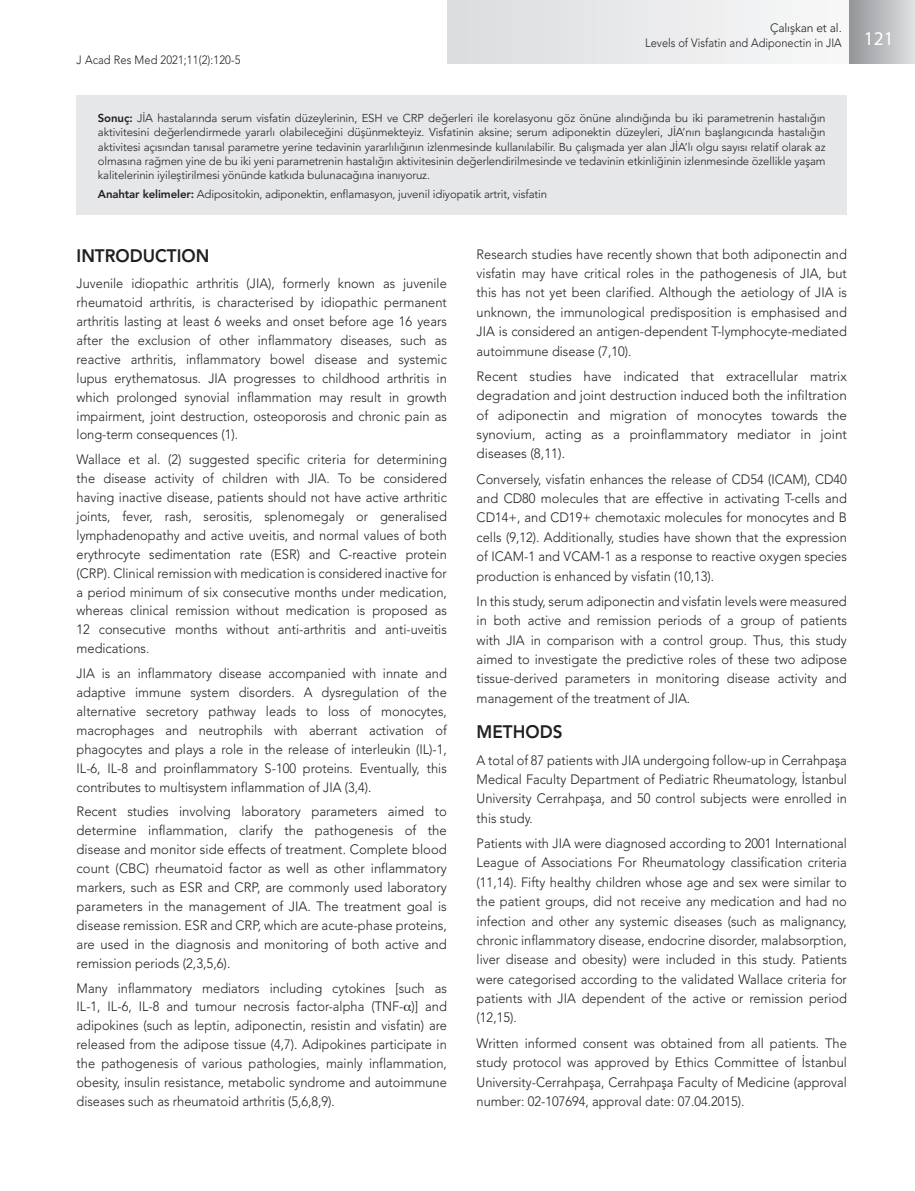
<style>
.page{position:relative;width:915px;height:1191px;background:#fff}
.page>*{position:absolute;margin:0;border:0;box-sizing:border-box;transform-origin:0 0}
.t1{font:19.5px "Myriad Hebrew";color:#fff}
.ARA-BASLIK{font:800 18px "Avenir LT Std";color:#231f20;scale:.95 1}
.YAZI{font:300 13.5px/18.9px "Avenir LT Std";color:#231f20;text-align:justify;scale:.95 1}
.YAZI-2{font:300 13.5px/18.9px "Avenir LT Std";color:#231f20;text-align:justify}
.YAZI-3{font:300 13.5px/19.4px "Avenir LT Std";color:#231f20;text-align:justify;scale:.96 1}
.t2{font:300 12px/14.4px "Avenir LT Std";color:#231f20;text-align:right}
.t3{font:300 12px "Avenir LT Std";color:#231f20;scale:.92 1}
.ÖZET{font:300 11.4px/14.4px "Avenir LT Std";letter-spacing:-.01em;color:#231f20;text-align:justify}
.s1{font-weight:800}
</style>
<div class="page">
<div style="left:448px;top:0;width:466px;height:64px;background:linear-gradient(to bottom,#eaeaec,#eaeaec)"></div>
<div style="left:849px;top:0;width:65px;height:64px;background:linear-gradient(to right,#939498,#dfe0e2)"></div>
<div style="left:77px;top:96px;width:769px;height:119px;background:#e6e7e9"></div>
<p class="t3" style="left:77px;top:53px;width:180px">J Acad Res Med 2021;11(2):120-5</p>
<p class="t2" style="left:645px;top:21px;width:198px">Çalışkan et al.<br>Levels of Visfatin and Adiponectin in JIA</p>
<p class="ÖZET" style="left:98px;top:111px;width:729px"><span class="s1">Sonuç:</span> JİA hastalarında serum visfatin düzeylerinin, ESH ve CRP değerleri ile korelasyonu göz önüne alındığında bu iki parametrenin hastalığın aktivitesini değerlendirmede yararlı olabileceğini düşünmekteyiz. Visfatinin aksine; serum adiponektin düzeyleri, JİA’nın başlangıcında hastalığın aktivitesi açısından tanısal parametre yerine tedavinin yararlılığının izlenmesinde kullanılabilir. Bu çalışmada yer alan JİA’lı olgu sayısı relatif olarak az olmasına rağmen yine de bu iki yeni parametrenin hastalığın aktivitesinin değerlendirilmesinde ve tedavinin etkinliğinin izlenmesinde özellikle yaşam kalitelerinin iyileştirilmesi yönünde katkıda bulunacağına inanıyoruz.</p>
<p class="ÖZET" style="left:98px;top:187px;width:450px"><span class="s1">Anahtar kelimeler:</span> Adipositokin, adiponektin, enflamasyon, juvenil idiyopatik artrit, visfatin</p>
<h1 class="t1" style="left:863px;top:28px;width:32px">121</h1>
<p class="ARA-BASLIK" style="left:77px;top:245px;width:141px">INTRODUCTION</p>
<p class="YAZI" style="left:77px;top:274px;width:391px">Juvenile idiopathic arthritis (JIA), formerly known as juvenile rheumatoid arthritis, is characterised by idiopathic permanent arthritis lasting at least 6 weeks and onset before age 16 years after the exclusion of other inflammatory diseases, such as reactive arthritis, inflammatory bowel disease and systemic lupus erythematosus. JIA progresses to childhood arthritis in which prolonged synovial inflammation may result in growth impairment, joint destruction, osteoporosis and chronic pain as long-term consequences (1).</p>
<p class="YAZI" style="left:77px;top:450px;width:391px">Wallace et al. (2) suggested specific criteria for determining the disease activity of children with JIA. To be considered having inactive disease, patients should not have active arthritic joints, fever, rash, serositis, splenomegaly or generalised lymphadenopathy and active uveitis, and normal values of both erythrocyte sedimentation rate (ESR) and C-reactive protein (CRP). Clinical remission with medication is considered inactive for a period minimum of six consecutive months under medication, whereas clinical remission without medication is proposed as 12 consecutive months without anti-arthritis and anti-uveitis medications.</p>
<p class="YAZI" style="left:77px;top:664px;width:391px">JIA is an inflammatory disease accompanied with innate and adaptive immune system disorders. A dysregulation of the alternative secretory pathway leads to loss of monocytes, macrophages and neutrophils with aberrant activation of phagocytes and plays a role in the release of interleukin (IL)-1, IL-6, IL-8 and proinflammatory S-100 proteins. Eventually, this contributes to multisystem inflammation of JIA (3,4).</p>
<p class="YAZI-2" style="left:77px;top:802px;width:371px">Recent studies involving laboratory parameters aimed to determine inflammation, clarify the pathogenesis of the disease and monitor side effects of treatment. Complete blood count (CBC) rheumatoid factor as well as other inflammatory markers, such as ESR and CRP, are commonly used laboratory parameters in the management of JIA. The treatment goal is disease remission. ESR and CRP, which are acute-phase proteins, are used in the diagnosis and monitoring of both active and remission periods (2,3,5,6).</p>
<p class="YAZI" style="left:77px;top:978px;width:391px">Many inflammatory mediators including cytokines [such as IL-1, IL-6, IL-8 and tumour necrosis factor-alpha (TNF- )] and adipokines (such as leptin, adiponectin, resistin and visfatin) are released from the adipose tissue (4,7). Adipokines participate in the pathogenesis of various pathologies, mainly inflammation, obesity, insulin resistance, metabolic syndrome and autoimmune diseases such as rheumatoid arthritis (5,6,8,9).</p>
<p class="YAZI" style="left:476px;top:244px;width:391px;line-height:19.4px">Research studies have recently shown that both adiponectin and visfatin may have critical roles in the pathogenesis of JIA, but this has not yet been clarified. Although the aetiology of JIA is unknown, the immunological predisposition is emphasised and JIA is considered an antigen-dependent T-lymphocyte-mediated autoimmune disease (7,10).</p>
<p class="YAZI-2" style="left:476px;top:366px;width:371px;line-height:19.4px">Recent studies have indicated that extracellular matrix degradation and joint destruction induced both the infiltration of adiponectin and migration of monocytes towards the synovium, acting as a proinflammatory mediator in joint diseases (8,11).</p>
<p class="YAZI" style="left:476px;top:469px;width:391px;line-height:19.4px">Conversely, visfatin enhances the release of CD54 (ICAM), CD40 and CD80 molecules that are effective in activating T-cells and CD14+, and CD19+ chemotaxic molecules for monocytes and B cells (9,12). Additionally, studies have shown that the expression of ICAM-1 and VCAM-1 as a response to reactive oxygen species production is enhanced by visfatin (10,13).</p>
<p class="YAZI-3" style="left:476px;top:591px;width:387px">In this study, serum adiponectin and visfatin levels were measured in both active and remission periods of a group of patients with JIA in comparison with a control group. Thus, this study aimed to investigate the predictive roles of these two adipose tissue-derived parameters in monitoring disease activity and management of the treatment of JIA.</p>
<p class="ARA-BASLIK" style="left:476px;top:721px;width:92px">METHODS</p>
<p class="YAZI" style="left:476px;top:750px;width:391px;line-height:19.4px">A total of 87 patients with JIA undergoing follow-up in Cerrahpaşa Medical Faculty Department of Pediatric Rheumatology, İstanbul University Cerrahpaşa, and 50 control subjects were enrolled in this study.</p>
<p class="YAZI" style="left:476px;top:833px;width:391px;line-height:19.4px">Patients with JIA were diagnosed according to 2001 International League of Associations For Rheumatology classification criteria (11,14). Fifty healthy children whose age and sex were similar to the patient groups, did not receive any medication and had no infection and other any systemic diseases (such as malignancy, chronic inflammatory disease, endocrine disorder, malabsorption, liver disease and obesity) were included in this study. Patients were categorised according to the validated Wallace criteria for patients with JIA dependent of the active or remission period (12,15).</p>
<p class="YAZI" style="left:476px;top:1033px;width:391px;line-height:19.4px">Written informed consent was obtained from all patients. The study protocol was approved by Ethics Committee of İstanbul University-Cerrahpaşa, Cerrahpaşa Faculty of Medicine (approval number: 02-107694, approval date: 07.04.2015).</p>
</div>
